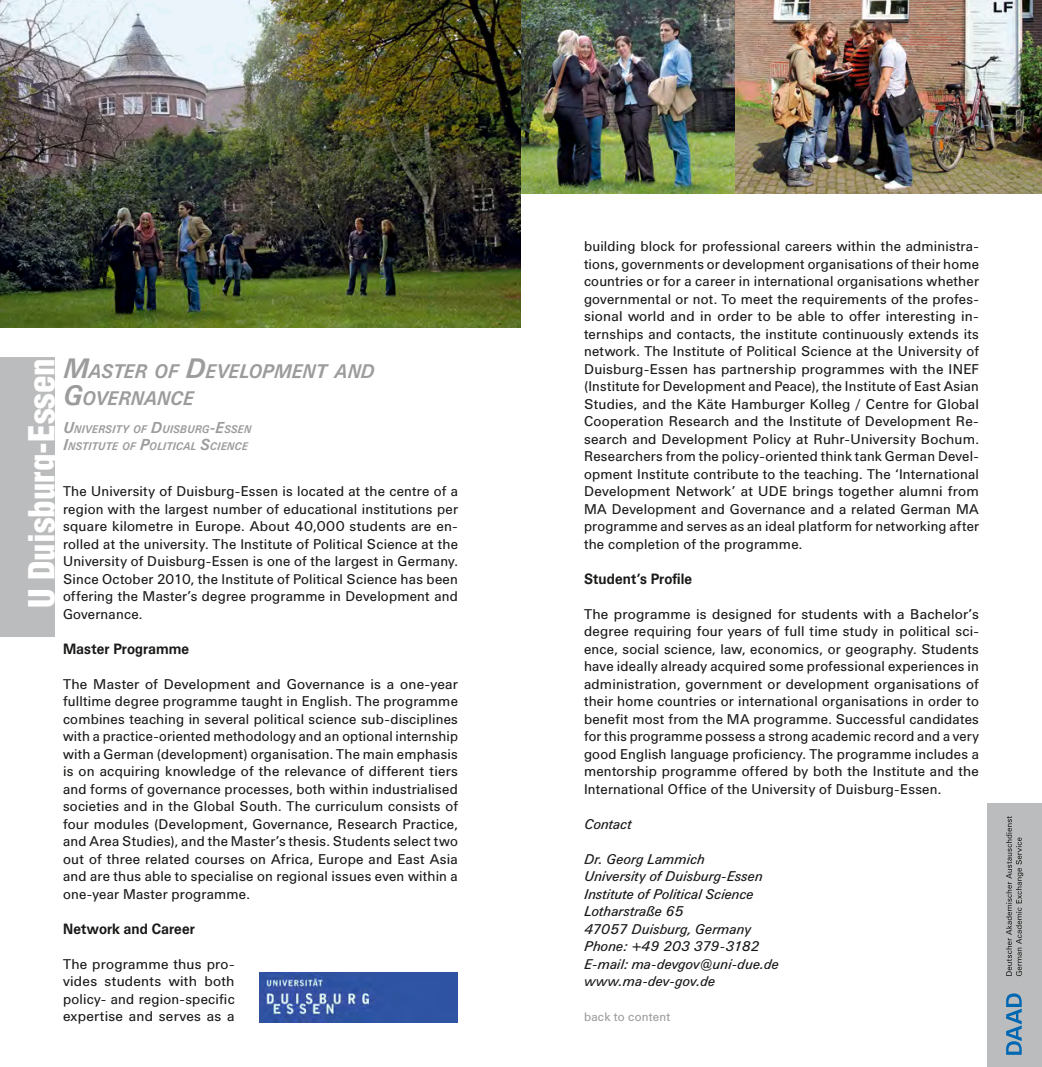
<style>
.page{position:relative;width:1042px;height:1067px;background:#fff}
.page>*{position:absolute;margin:0;border:0;box-sizing:border-box;transform-origin:0 0}
.t1{font:900 condensed 35px "Helvetica LT Std";color:#fff}
.t2{font:italic 700 19.6px/27.1px "Univers BQ";letter-spacing:-.005em;color:#9c9c9c;scale:.92 1}
.t3{font:700 14.7px "Univers BQ";letter-spacing:.01em;color:#1a1918;scale:.92 1}
.t4{font:14px/17.5px "Univers BQ";letter-spacing:.01em;color:#1a1918;text-align:justify}
.t5{font:italic 14px/17.5px "Univers BQ";letter-spacing:.005em;color:#1a1918}
.t6{font:12.25px "Univers BQ";letter-spacing:.015em;color:#9c9c9c}
.t7{font:italic 700 11.03px/17.5px "Univers BQ";letter-spacing:.02em;color:#9c9c9c;scale:.92 1}
.s1{font-size:28px}
.s2{font-size:15.75px}
</style>
<div class="page">
<div style="left:0;top:357px;width:55px;height:279px;background:#bbbcbd"></div>
<div style="left:987px;top:804px;width:55px;height:263px;background:#bbbcbd"></div>
<svg style="left:1006px;top:816px;width:17px;height:160px"></svg>
<svg style="left:1006px;top:993px;width:15px;height:61px"></svg>
<img style="left:259px;top:972px;width:199px;height:50px">
<img style="left:0;top:0;width:521px;height:327px">
<img style="left:521px;top:0;width:521px;height:193px">
<h2 class="t2" style="left:63px;top:358px;width:340px"><span class="s1">M</span>ASTER OF <span class="s1">D</span>EVELOPMENT AND <span class="s1">-G</span> OVERNANCE</h2>
<p class="t7" style="left:63px;top:420px;width:206px"><span class="s2">U</span>NIVERSITY OF <span class="s2">D</span>UISBURG<span class="s2">-E</span>SSEN<br><span class="s2">I</span>NSTITUTE OF <span class="s2">P</span>OLITICAL <span class="s2">S</span>CIENCE</p>
<p class="t4" style="left:63px;top:483px;width:396px">The University of Duisburg-Essen is located at the centre of a region with the largest number of educational institutions per square kilometre in Europe. About 40,000 students are en&shy;rolled at the university. The Institute of Political Science at the University of Duisburg-Essen is one of the largest in Germany.<br>Since October 2010, the Institute of Political Science has been offering the Master’s degree programme in Development and Governance.</p>
<p class="t3" style="left:63px;top:640px;width:139px">Master Programme</p>
<p class="t4" style="left:63px;top:675px;width:396px">The Master of Development and Governance is a one-year fulltime degree programme taught in English. The programme combines teaching in several political science sub-disciplines with a practice-oriented methodology and an optional internship with a German (development) organisation. The main emphasis is on acquiring knowledge of the relevance of different tiers and forms of governance processes, both within industrialised societies and in the Global South. The curriculum consists of four modules (Development, Governance, Research Practice, and Area Studies), and the Master’s thesis. Students select two out of three related courses on Africa, Europe and East Asia and are thus able to specialise on regional issues even within a one-year Master programme.</p>
<p class="t3" style="left:63px;top:920px;width:145px">Network and Career</p>
<p class="t4" style="left:63px;top:955px;width:173px">The programme thus pro&shy;vides students with both policy- and region-specific expertise and serves as a</p>
<h1 class="t1" style="left:20px;top:608px;width:251px;rotate:-90deg">U Duisburg-Essen</h1>
<p class="t4" style="left:584px;top:238px;width:396px">building block for professional careers within the administra&shy;tions, governments or development organisations of their home countries or for a career in international organisations whether governmental or not. To meet the requirements of the profes&shy;sional world and in order to be able to offer interesting in&shy;ternships and contacts, the institute continuously extends its network. The Institute of Political Science at the University of Duisburg-Essen has partnership programmes with the INEF (Institute for Development and Peace), the Institute of East Asian Studies, and the Käte Hamburger Kolleg / Centre for Global Cooperation Research and the Institute of Development Re&shy;search and Development Policy at Ruhr-University Bochum.<br>Researchers from the policy-oriented think tank German Devel&shy;opment Institute contribute to the teaching. The ‘International Development Network’ at UDE brings together alumni from MA Development and Governance and a related German MA programme and serves as an ideal platform for networking after the completion of the programme.</p>
<p class="t3" style="left:584px;top:570px;width:119px">Student’s Profile</p>
<p class="t4" style="left:584px;top:605px;width:396px">The programme is designed for students with a Bachelor’s degree requiring four years of full time study in political sci&shy;ence, social science, law, economics, or geography. Students have ideally already acquired some professional experiences in administration, government or development organisations of their home countries or international organisations in order to benefit most from the MA programme. Successful candidates for this programme possess a strong academic record and a very good English language proficiency. The programme includes a mentorship programme offered by both the Institute and the International Office of the University of Duisburg-Essen.</p>
<p class="t5" style="left:584px;top:815px;width:49px">Contact</p>
<p class="t5" style="left:584px;top:850px;width:196px">Dr. Georg Lammich<br>University of Duisburg-Essen<br>Institute of Political Science<br>Lotharstraße 65<br>47057 Duisburg, Germany<br>Phone: +49 203 379-3182<br>E-mail: ma-devgov@uni-due.de www.ma-dev-gov.de</p>
<p class="t6" style="left:584px;top:1009px;width:88px">back to content</p>
</div>
